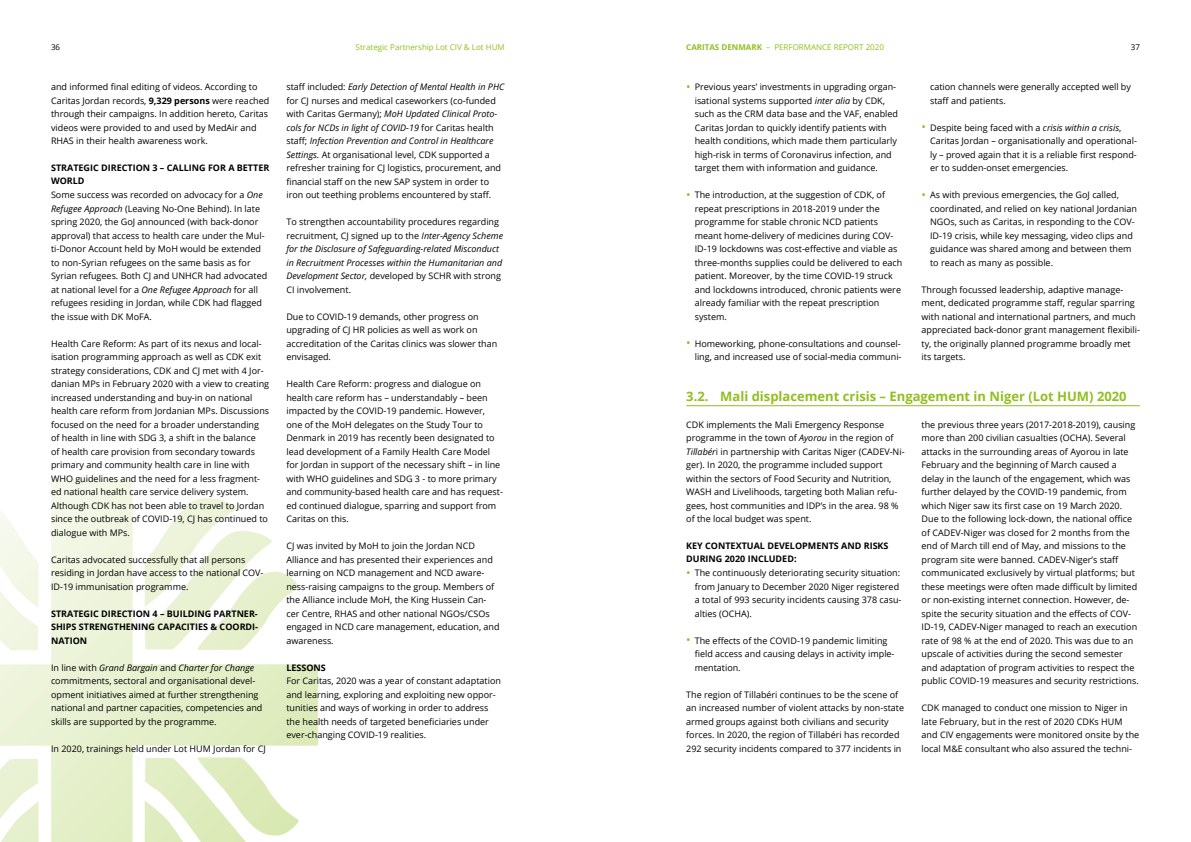
<style>
.page{position:relative;width:1191px;height:842px;background:#fff}
.page>*{position:absolute;margin:0;border:0;box-sizing:border-box;transform-origin:0 0}
.t1{font:700 13px "Open Sans";color:#91bf20}
.t2{font:9px/13.5px "Open Sans";color:#000}
.t3{font:italic 9px/13.5px "Open Sans";color:#000}
.t4{font:700 9px/13px "Open Sans";color:#000}
.t5{font:8px "Open Sans";color:#91bf20}
.t6{font:8px "Open Sans";color:#000}
.s1{font-weight:700}
.s2{font-size:12px;color:#91bf20}
.s3{font-style:italic}
.s4{font-style:normal}
</style>
<div class="page">
<svg style="left:0;top:479px;width:318px;height:363px"></svg>
<hr style="left:686px;top:405px;width:454px;height:1px;background:#91bf20">
<p class="t6" style="left:51px;top:41px;width:11px">36</p>
<p class="t5" style="left:356px;top:41px;width:151px">Strategic Partnership Lot CIV &amp; Lot HUM</p>
<p class="t5" style="left:686px;top:41px;width:199px"><span class="s1">CARITAS DENMARK</span> – PERFORMANCE REPORT 2020</p>
<p class="t6" style="left:1130px;top:41px;width:11px">37</p>
<p class="t2" style="left:694px;top:80px;width:205px;text-indent:-9px"><span class="s2">•</span> Previous years’ investments in upgrading organ&shy;isational systems supported <span class="s3">inter alia</span> by CDK, such as the CRM data base and the VAF, enabled Caritas Jordan to quickly identify patients with health conditions, which made them particularly high-risk in terms of Coronavirus infection, and target them with information and guidance.</p>
<p class="t2" style="left:694px;top:188px;width:209px;text-indent:-9px"><span class="s2">•</span> The introduction, at the suggestion of CDK, of repeat prescriptions in 2018-2019 under the programme for stable chronic NCD patients meant home-delivery of medicines during COV-ID-19 lockdowns was cost-effective and viable as three-months supplies could be delivered to each patient. Moreover, by the time COVID-19 struck and lockdowns introduced, chronic patients were already familiar with the repeat prescription system.</p>
<p class="t2" style="left:686px;top:336px;width:217px;text-align:right"><span class="s2">•</span> Homeworking, phone-consultations and counsel&shy;ling, and increased use of social-media communi-</p>
<p class="t2" style="left:51px;top:80px;width:220px">and informed final editing of videos. According to Caritas Jordan records, <span class="s1">9,329 persons</span> were reached through their campaigns. In addition hereto, Caritas videos were provided to and used by MedAir and RHAS in their health awareness work.</p>
<p class="t4" style="left:51px;top:161px;width:220px">STRATEGIC DIRECTION 3 – CALLING FOR A BETTER<br>WORLD</p>
<p class="t2" style="left:51px;top:188px;width:218px">Some success was recorded on advocacy for a <span class="s3">One Refugee Approach</span> (Leaving No-One Behind). In late spring 2020, the GoJ announced (with back-donor approval) that access to health care under the Mul&shy;ti-Donor Account held by MoH would be extended to non-Syrian refugees on the same basis as for Syrian refugees. Both CJ and UNHCR had advocated at national level for a <span class="s3">One Refugee Approach</span> for all refugees residing in Jordan, while CDK had flagged the issue with DK MoFA.</p>
<p class="t2" style="left:51px;top:336px;width:220px">Health Care Reform: As part of its nexus and local&shy;isation programming approach as well as CDK exit strategy considerations, CDK and CJ met with 4 Jor&shy;danian MPs in February 2020 with a view to creating increased understanding and buy-in on national health care reform from Jordanian MPs. Discussions focused on the need for a broader understanding of health in line with SDG 3, a shift in the balance<br>of health care provision from secondary towards primary and community health care in line with WHO guidelines and the need for a less fragment&shy;ed national health care service delivery system.<br>Although CDK has not been able to travel to Jordan since the outbreak of COVID-19, CJ has continued to dialogue with MPs.</p>
<p class="t2" style="left:51px;top:552px;width:214px">Caritas advocated successfully that all persons residing in Jordan have access to the national COV-<br>ID-19 immunisation programme.</p>
<p class="t4" style="left:51px;top:606px;width:209px;line-height:13.5px;text-align:justify">STRATEGIC DIRECTION 4 – BUILDING PARTNER-SHIPS STRENGTHENING CAPACITIES &amp; COORDI-NATION</p>
<p class="t2" style="left:51px;top:660px;width:213px">In line with <span class="s3">Grand Bargain</span> and <span class="s3">Charter for Change </span>commitments, sectoral and organisational devel&shy;opment initiatives aimed at further strengthening national and partner capacities, competencies and skills are supported by the programme.</p>
<p class="t2" style="left:51px;top:741px;width:216px">In 2020, trainings held under Lot HUM Jordan for CJ</p>
<p class="t2" style="left:286px;top:80px;width:219px">staff included: <span class="s3">Early Detection of Mental Health in PHC </span>for CJ nurses and medical caseworkers (co-funded with Caritas Germany); <span class="s3">MoH Updated Clinical Proto&shy;cols for NCDs in light of COVID-19</span> for Caritas health staff; <span class="s3">Infection Prevention and Control in Healthcare Settings.</span> At organisational level, CDK supported a refresher training for CJ logistics, procurement, and financial staff on the new SAP system in order to iron out teething problems encountered by staff.</p>
<p class="t3" style="left:286px;top:215px;width:218px"><span class="s4">To strengthen accountability procedures regarding recruitment, CJ signed up to the</span> Inter-Agency Scheme for the Disclosure of Safeguarding-related Misconduct in Recruitment Processes within the Humanitarian and Development Sector, <span class="s4">developed by SCHR with strong CI involvement.</span></p>
<p class="t2" style="left:286px;top:309px;width:212px">Due to COVID-19 demands, other progress on upgrading of CJ HR policies as well as work on accreditation of the Caritas clinics was slower than envisaged.</p>
<p class="t2" style="left:286px;top:377px;width:218px">Health Care Reform: progress and dialogue on health care reform has – understandably – been impacted by the COVID-19 pandemic. However, one of the MoH delegates on the Study Tour to Denmark in 2019 has recently been designated to lead development of a Family Health Care Model for Jordan in support of the necessary shift – in line with WHO guidelines and SDG 3 - to more primary and community-based health care and has request&shy;ed continued dialogue, sparring and support from Caritas on this.</p>
<p class="t2" style="left:286px;top:539px;width:215px">CJ was invited by MoH to join the Jordan NCD Alliance and has presented their experiences and learning on NCD management and NCD aware&shy;ness-raising campaigns to the group. Members of the Alliance include MoH, the King Hussein Can&shy;cer Centre, RHAS and other national NGOs/CSOs engaged in NCD care management, education, and awareness.</p>
<p class="t4" style="left:286px;top:661px;width:41px">LESSONS</p>
<p class="t2" style="left:286px;top:674px;width:216px">For Caritas, 2020 was a year of constant adaptation and learning, exploring and exploiting new oppor&shy;tunities and ways of working in order to address the health needs of targeted beneficiaries under ever-changing COVID-19 realities.</p>
<p class="t2" style="left:930px;top:80px;width:202px">cation channels were generally accepted well by staff and patients.</p>
<p class="t2" style="left:930px;top:120px;width:208px;text-indent:-9px"><span class="s2">•</span> Despite being faced with a <span class="s3">crisis within a crisis</span>, Caritas Jordan – organisationally and operational&shy;ly – proved again that it is a reliable first respond&shy;er to sudden-onset emergencies.</p>
<p class="t2" style="left:930px;top:188px;width:208px;text-indent:-9px"><span class="s2">•</span> As with previous emergencies, the GoJ called, coordinated, and relied on key national Jordanian NGOs, such as Caritas, in responding to the COV-ID-19 crisis, while key messaging, video clips and guidance was shared among and between them to reach as many as possible.</p>
<p class="t2" style="left:921px;top:282px;width:220px">Through focussed leadership, adaptive manage&shy;ment, dedicated programme staff, regular sparring with national and international partners, and much appreciated back-donor grant management flexibili&shy;ty, the originally planned programme broadly met its targets.</p>
<h1 class="t1" style="left:686px;top:387px;width:442px">3.2. Mali displacement crisis – Engagement in Niger (Lot HUM) 2020</h1>
<p class="t2" style="left:686px;top:417px;width:220px">CDK implements the Mali Emergency Response programme in the town of <span class="s3">Ayorou</span> in the region of <span class="s3">Tillabér</span>i in partnership with Caritas Niger (CADEV-Ni&shy;ger). In 2020, the programme included support within the sectors of Food Security and Nutrition, WASH and Livelihoods, targeting both Malian refu&shy;gees, host communities and IDP’s in the area. 98 % of the local budget was spent.</p>
<p class="t4" style="left:686px;top:539px;width:204px">KEY CONTEXTUAL DEVELOPMENTS AND RISKS<br>DURING 2020 INCLUDED:</p>
<p class="t2" style="left:694px;top:566px;width:208px;text-indent:-9px"><span class="s2">•</span> The continuously deteriorating security situation: from January to December 2020 Niger registered a total of 993 security incidents causing 378 casu&shy;alties (OCHA).</p>
<p class="t2" style="left:694px;top:633px;width:201px;text-indent:-9px"><span class="s2">•</span> The effects of the COVID-19 pandemic limiting field access and causing delays in activity imple&shy;mentation.</p>
<p class="t2" style="left:686px;top:687px;width:219px">The region of Tillabéri continues to be the scene of an increased number of violent attacks by non-state armed groups against both civilians and security forces. In 2020, the region of Tillabéri has recorded 292 security incidents compared to 377 incidents in</p>
<p class="t2" style="left:921px;top:417px;width:219px">the previous three years (2017-2018-2019), causing more than 200 civilian casualties (OCHA). Several attacks in the surrounding areas of Ayorou in late February and the beginning of March caused a delay in the launch of the engagement, which was further delayed by the COVID-19 pandemic, from which Niger saw its first case on 19 March 2020.<br>Due to the following lock-down, the national office of CADEV-Niger was closed for 2 months from the end of March till end of May, and missions to the program site were banned. CADEV-Niger’s staff communicated exclusively by virtual platforms; but these meetings were often made difficult by limited or non-existing internet connection. However, de&shy;spite the security situation and the effects of COV-ID-19, CADEV-Niger managed to reach an execution rate of 98 % at the end of 2020. This was due to an upscale of activities during the second semester and adaptation of program activities to respect the public COVID-19 measures and security restrictions.</p>
<p class="t2" style="left:921px;top:701px;width:219px">CDK managed to conduct one mission to Niger in late February, but in the rest of 2020 CDKs HUM and CIV engagements were monitored onsite by the local M&amp;E consultant who also assured the techni-</p>
</div>
